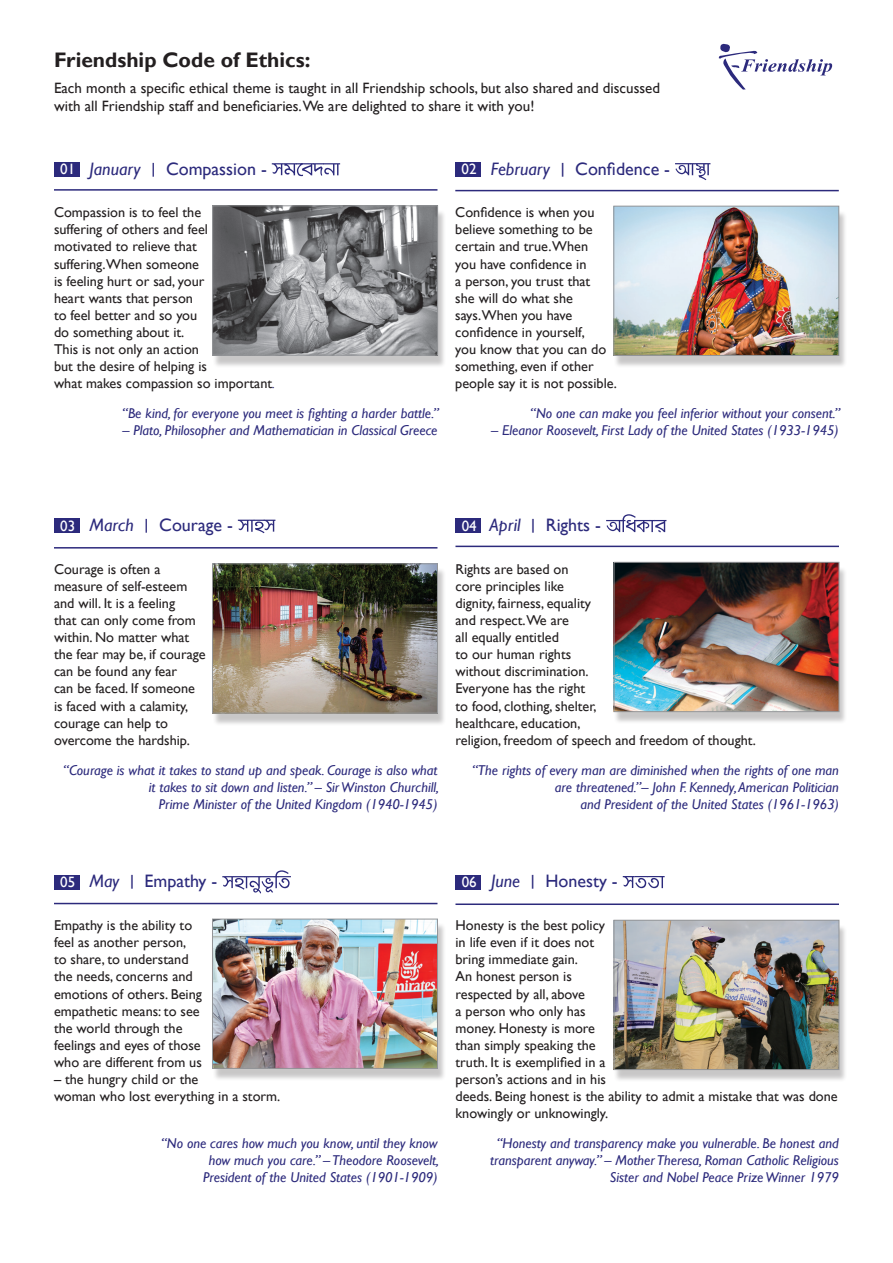
<style>
.page{position:relative;width:893px;height:1263px;background:#fff}
.page>*{position:absolute;margin:0;border:0;box-sizing:border-box;transform-origin:0 0}
.t1{font:700 21px "Gill Sans";color:#231f20}
.t2{font:18px "Gill Sans";color:#2c2a7c}
.t3{font:15px/18px "Gill Sans";color:#231f20}
.t4{font:15px "Gill Sans";color:#fff}
.Body{font:14.25px/17.1px "Gill Sans";color:#231f20}
.Citation_Italic_Blue{font:italic 14.25px/17.1px "Gill Sans";color:#2c2a7c;text-align:right}
.s1{font-style:italic}
.s2{font-family:"Cambria Math"}
.s3{font-style:italic;color:#2c2a7c}
</style>
<div class="page">
<svg style="left:718px;top:43px;width:114px;height:47px"></svg>
<div style="left:212px;top:209px;width:234px;height:159px;background:#231f20;opacity:.25"></div>
<img style="left:214px;top:208px;width:222px;height:145px">
<div style="left:212px;top:206px;width:226px;height:149px;border:1px solid #939598"></div>
<div style="left:54px;top:162px;width:26px;height:14px;background:#2c2a7c"></div>
<svg style="left:272px;top:163px;width:68px;height:13px"></svg>
<hr style="left:54px;top:189px;width:383px;height:2px;background:#2c2a7c">
<div style="left:455px;top:162px;width:26px;height:14px;background:#2c2a7c"></div>
<div style="left:613px;top:210px;width:234px;height:158px;background:#231f20;opacity:.25"></div>
<img style="left:616px;top:208px;width:221px;height:146px">
<div style="left:614px;top:206px;width:225px;height:150px;border:1px solid #939598"></div>
<svg style="left:675px;top:163px;width:35px;height:17px"></svg>
<hr style="left:455px;top:190px;width:384px;height:1px;background:#2c2a7c">
<div style="left:54px;top:519px;width:26px;height:14px;background:#2c2a7c"></div>
<div style="left:212px;top:567px;width:234px;height:159px;background:#231f20;opacity:.25"></div>
<img style="left:214px;top:566px;width:222px;height:145px">
<div style="left:212px;top:564px;width:226px;height:149px;border:1px solid #939598"></div>
<svg style="left:238px;top:520px;width:37px;height:13px"></svg>
<hr style="left:54px;top:547px;width:383px;height:1px;background:#2c2a7c">
<div style="left:455px;top:519px;width:26px;height:14px;background:#2c2a7c"></div>
<div style="left:613px;top:566px;width:235px;height:159px;background:#231f20;opacity:.25"></div>
<img style="left:616px;top:564px;width:221px;height:146px">
<div style="left:614px;top:562px;width:225px;height:150px;border:1px solid #939598"></div>
<svg style="left:606px;top:514px;width:60px;height:18px"></svg>
<hr style="left:455px;top:546px;width:384px;height:1px;background:#2c2a7c">
<div style="left:54px;top:875px;width:26px;height:14px;background:#2c2a7c"></div>
<div style="left:212px;top:923px;width:234px;height:158px;background:#231f20;opacity:.25"></div>
<img style="left:214px;top:921px;width:222px;height:145px">
<div style="left:212px;top:919px;width:226px;height:149px;border:1px solid #939598"></div>
<svg style="left:222px;top:870px;width:69px;height:23px"></svg>
<hr style="left:54px;top:903px;width:383px;height:1px;background:#2c2a7c">
<div style="left:455px;top:875px;width:26px;height:14px;background:#2c2a7c"></div>
<div style="left:613px;top:924px;width:235px;height:159px;background:#231f20;opacity:.25"></div>
<img style="left:616px;top:922px;width:221px;height:146px">
<div style="left:614px;top:920px;width:225px;height:150px;border:1px solid #939598"></div>
<svg style="left:623px;top:876px;width:42px;height:12px"></svg>
<hr style="left:455px;top:903px;width:384px;height:2px;background:#2c2a7c">
<h1 class="t1" style="left:54px;top:47px;width:258px">Friendship Code of Ethics:</h1>
<p class="t3" style="left:54px;top:80px;width:608px">Each month a specific ethical theme is taught in all Friendship schools, but also shared and discussed with all Friendship staff and beneficiaries.We are delighted to share it with you!</p>
<p class="t4" style="left:60px;top:161px;width:16px">01</p>
<p class="t2" style="left:90px;top:158px;width:179px"><span class="s1">January</span> <span class="s2">∣</span> Compassion -</p>
<p class="Body" style="left:54px;top:204px;width:223px">Compassion is to feel the<br>suffering of others and feel<br>motivated to relieve that suffering.When someone<br>is feeling hurt or sad, your<br>heart wants that person<br>to feel better and so you<br>do something about it.<br>This is not only an action<br>but the desire of helping is<br>what makes compassion so important<span class="s3">.</span></p>
<p class="Citation_Italic_Blue" style="left:122px;top:405px;width:318px">“Be kind, for everyone you meet is fighting a harder battle.”</p>
<p class="Citation_Italic_Blue" style="left:122px;top:422px;width:317px">– Plato, Philosopher and Mathematician in Classical Greece</p>
<p class="t4" style="left:462px;top:161px;width:16px">02</p>
<p class="t2" style="left:491px;top:158px;width:181px"><span class="s1">February</span> <span class="s2">∣</span> Confidence -</p>
<p class="Body" style="left:455px;top:204px;width:163px">Confidence is when you believe something to be certain and true.When<br>you have confidence in<br>a person, you trust that<br>she will do what she says.When you have confidence in yourself,<br>you know that you can do something, even if other people say it is not possible.</p>
<p class="Citation_Italic_Blue" style="left:530px;top:405px;width:311px">“No one can make you feel inferior without your consent.”</p>
<p class="Citation_Italic_Blue" style="left:491px;top:422px;width:349px">– Eleanor Roosevelt, First Lady of the United States (1933-1945)</p>
<p class="t4" style="left:60px;top:517px;width:16px">03</p>
<p class="t2" style="left:90px;top:514px;width:145px"><span class="s1">March</span> <span class="s2">∣</span> Courage -</p>
<p class="Body" style="left:54px;top:561px;width:153px">Courage is often a measure of self-esteem and will. It is a feeling<br>that can only come from within. No matter what the fear may be, if courage can be found any fear<br>can be faced. If someone is faced with a calamity, courage can help to overcome the hardship.</p>
<p class="Citation_Italic_Blue" style="left:63px;top:761px;width:377px">“Courage is what it takes to stand up and speak. Courage is also what it takes to sit down and listen.” – Sir Winston Churchill,<br>Prime Minister of the United Kingdom (1940-1945)</p>
<p class="t4" style="left:462px;top:517px;width:16px">04</p>
<p class="t2" style="left:490px;top:514px;width:113px"><span class="s1">April</span> <span class="s2">∣</span> Rights -</p>
<p class="Body" style="left:455px;top:561px;width:302px">Rights are based on<br>core principles like<br>dignity, fairness, equality<br>and respect.We are<br>all equally entitled<br>to our human rights<br>without discrimination.<br>Everyone has the right<br>to food, clothing, shelter,<br>healthcare, education,<br>religion, freedom of speech and freedom of thought.</p>
<p class="Citation_Italic_Blue" style="left:472px;top:761px;width:368px">“The rights of every man are diminished when the rights of one man are threatened.”– John F. Kennedy, American Politician<br>and President of the United States (1961-1963)</p>
<p class="t4" style="left:60px;top:873px;width:16px">05</p>
<p class="t2" style="left:90px;top:871px;width:129px"><span class="s1">May</span> <span class="s2">∣</span> Empathy -</p>
<p class="Body" style="left:54px;top:917px;width:149px">Empathy is the ability to feel as another person, to share, to understand the needs, concerns and emotions of others. Being empathetic means: to see the world through the feelings and eyes of those who are different from us</p>
<p class="Body" style="left:54px;top:1071px;width:228px">– the hungry child or the<br>woman who lost everything in a storm.</p>
<p class="Citation_Italic_Blue" style="left:161px;top:1135px;width:279px">“No one cares how much you know, until they know how much you care.” – Theodore Roosevelt,<br>President of the United States (1901-1909)</p>
<p class="t4" style="left:462px;top:873px;width:16px">06</p>
<p class="t2" style="left:491px;top:871px;width:128px"><span class="s1">June</span> <span class="s2">∣</span> Honesty -</p>
<p class="Body" style="left:455px;top:917px;width:384px">Honesty is the best policy<br>in life even if it does not<br>bring immediate gain.<br>An honest person is<br>respected by all, above<br>a person who only has<br>money. Honesty is more<br>than simply speaking the<br>truth. It is exemplified in a<br>person’s actions and in his<br>deeds. Being honest is the ability to admit a mistake that was done knowingly or unknowingly.</p>
<p class="Citation_Italic_Blue" style="left:490px;top:1135px;width:350px">“Honesty and transparency make you vulnerable. Be honest and transparent anyway.” – Mother Theresa, Roman Catholic Religious<br>Sister and Nobel Peace Prize Winner 1979</p>
</div>
